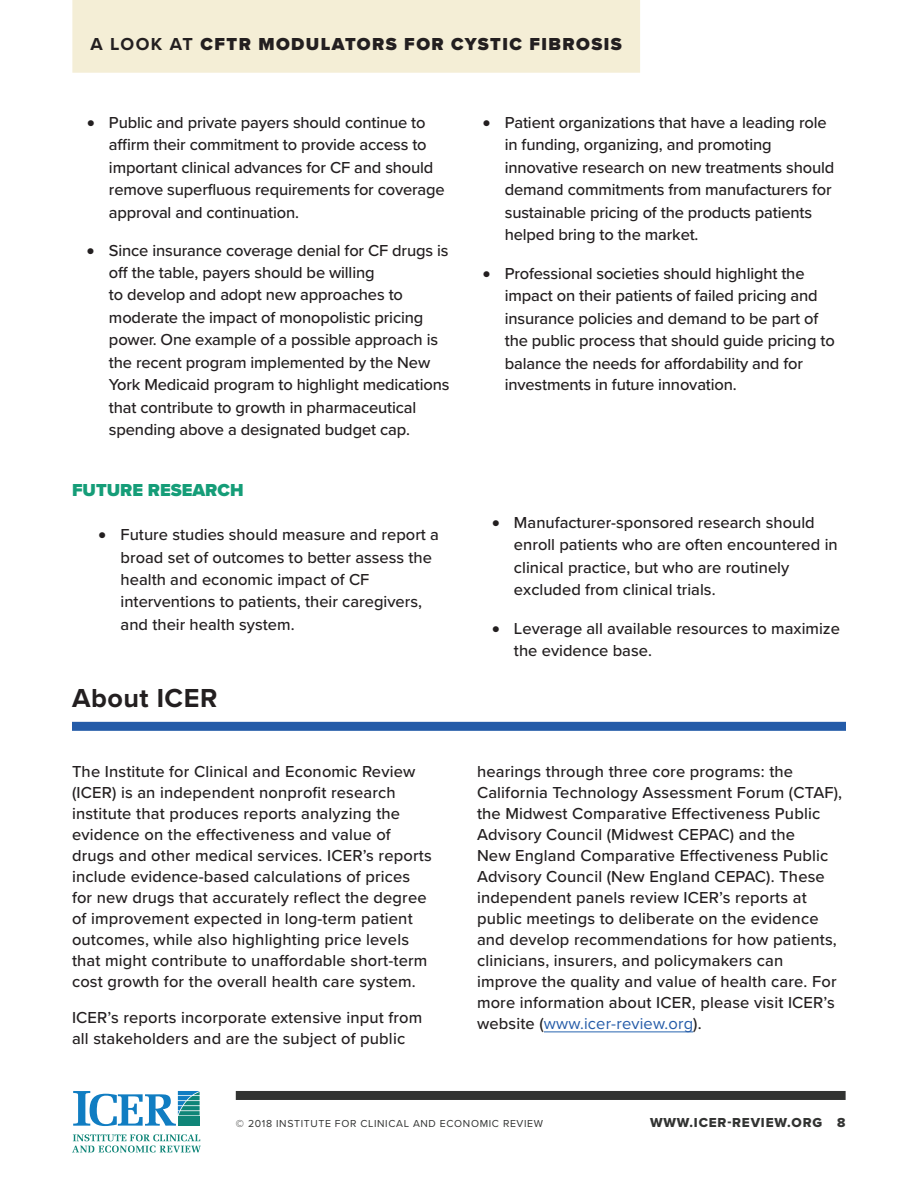
<style>
.page{position:relative;width:918px;height:1188px;background:#fff}
.page>*{position:absolute;margin:0;border:0;box-sizing:border-box;transform-origin:0 0}
.Header1{font:700 27px "Proxima Nova";letter-spacing:.02em;color:#231f20}
.t1{font:900 18px "Proxima Nova";letter-spacing:.08em;color:#231f20}
.header_2b{font:900 18px "Proxima Nova";color:#159d78}
.Body{font:500 16.5px/21px "Proxima Nova";color:#231f20}
.t2{font:13.5px "Proxima Nova Extrabld";letter-spacing:.06em;color:#323332}
.t3{font:10.5px "Proxima Nova";letter-spacing:.06em;color:#323332}
.s1{font-weight:700}
.s2{font-weight:400;color:#245ba8}
</style>
<div class="page">
<div style="left:236px;top:1091px;width:610px;height:9px;background:#323332"></div>
<div style="left:72px;top:0;width:568px;height:73px;background:#f4eed6"></div>
<svg style="left:72px;top:1134px;width:129px;height:18px"></svg>
<svg style="left:73px;top:1091px;width:127px;height:35px"></svg>
<hr style="left:544px;top:1031px;width:149px;height:1px;background:#2865b1">
<div style="left:72px;top:722px;width:774px;height:9px;background:#245ba8"></div>
<p class="t1" style="left:90px;top:31px;width:533px"><span class="s1">A LOOK AT</span> CFTR MODULATORS FOR CYSTIC FIBROSIS</p>
<p class="Body" style="left:109px;top:111px;width:337px;line-height:22.5px;text-indent:-22px">• Public and private payers should continue to affirm their commitment to provide access to important clinical advances for CF and should remove superfluous requirements for coverage approval and continuation.</p>
<p class="Body" style="left:109px;top:238px;width:342px;line-height:22.5px;text-indent:-22px">• Since insurance coverage denial for CF drugs is off the table, payers should be willing<br>to develop and adopt new approaches to moderate the impact of monopolistic pricing power. One example of a possible approach is the recent program implemented by the New York Medicaid program to highlight medications that contribute to growth in pharmaceutical spending above a designated budget cap.</p>
<p class="header_2b" style="left:72px;top:476px;width:173px">FUTURE RESEARCH</p>
<p class="Body" style="left:121px;top:523px;width:320px;line-height:22.4px;text-indent:-22px">• Future studies should measure and report a broad set of outcomes to better assess the health and economic impact of CF interventions to patients, their caregivers, and their health system.</p>
<p class="Header1" style="left:72px;top:678px;width:147px">About ICER</p>
<p class="Body" style="left:72px;top:761px;width:361px">The Institute for Clinical and Economic Review (ICER) is an independent nonprofit research institute that produces reports analyzing the evidence on the effectiveness and value of drugs and other medical services. ICER’s reports include evidence-based calculations of prices for new drugs that accurately reflect the degree of improvement expected in long-term patient outcomes, while also highlighting price levels that might contribute to unaffordable short-term cost growth for the overall health care system.</p>
<p class="Body" style="left:72px;top:1007px;width:352px">ICER’s reports incorporate extensive input from all stakeholders and are the subject of public</p>
<p class="Body" style="left:505px;top:111px;width:331px;line-height:22.5px;text-indent:-22px">• Patient organizations that have a leading role in funding, organizing, and promoting innovative research on new treatments should demand commitments from manufacturers for sustainable pricing of the products patients helped bring to the market.</p>
<p class="Body" style="left:505px;top:261px;width:331px;line-height:22.4px;text-indent:-22px">• Professional societies should highlight the impact on their patients of failed pricing and insurance policies and demand to be part of the public process that should guide pricing to balance the needs for affordability and for investments in future innovation.</p>
<p class="Body" style="left:514px;top:510px;width:325px;line-height:22.5px;text-indent:-22px">• Manufacturer-sponsored research should enroll patients who are often encountered in clinical practice, but who are routinely excluded from clinical trials.</p>
<p class="Body" style="left:514px;top:616px;width:327px;line-height:22.5px;text-indent:-22px">• Leverage all available resources to maximize the evidence base.</p>
<p class="Body" style="left:477px;top:761px;width:367px">hearings through three core programs: the California Technology Assessment Forum (CTAF), the Midwest Comparative Effectiveness Public Advisory Council (Midwest CEPAC) and the<br>New England Comparative Effectiveness Public Advisory Council (New England CEPAC). These independent panels review ICER’s reports at public meetings to deliberate on the evidence and develop recommendations for how patients, clinicians, insurers, and policymakers can improve the quality and value of health care. For more information about ICER, please visit ICER’s website (<span class="s2">www.icer-review.org</span>).</p>
<p class="t3" style="left:236px;top:1116px;width:309px">© 2018 INSTITUTE FOR CLINICAL AND ECONOMIC REVIEW</p>
<p class="t2" style="left:650px;top:1112px;width:197px">WWW.ICER-REVIEW.ORG 8</p>
</div>
